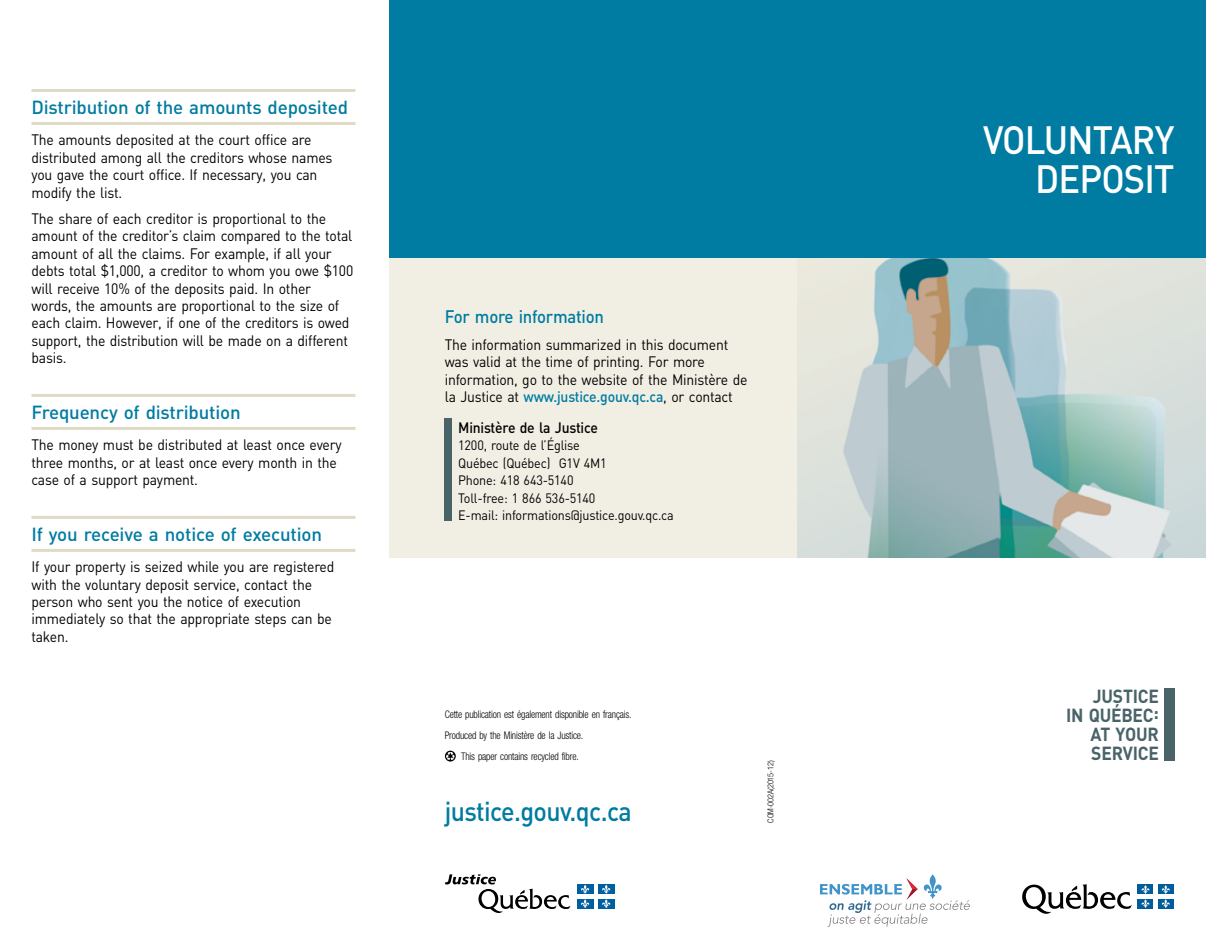
<style>
.page{position:relative;width:1206px;height:945px;background:#fff}
.page>*{position:absolute;margin:0;border:0;box-sizing:border-box;transform-origin:0 0}
.t1{font:500 39px/39px "DIN";letter-spacing:-.025em;color:#fff;text-align:right;scale:.93 1}
.t2{font:500 27px "DIN";letter-spacing:-.025em;color:#007ba1;scale:.93 1}
.t3{font:500 18.75px "DIN";letter-spacing:-.01em;color:#007ba1}
.t4{font:700 18.75px/18.9px "DIN";letter-spacing:-.015em;color:#496369;text-align:right;scale:.93 1}
.t5{font:500 18px "DIN";letter-spacing:-.015em;color:#007ba1;scale:.93 1}
.t6{font:15px/17.4px "DIN";letter-spacing:-.015em;color:#000;scale:.93 1}
.t7{font:500 15px "DIN";letter-spacing:-.015em;color:#000;scale:.93 1}
.t8{font:13.5px/17.4px "DIN";letter-spacing:-.015em;color:#000;scale:.93 1}
.t9{font:300 condensed 10.5px "Helvetica Neue";letter-spacing:-.015em;color:#000;scale:.93 1}
.t10{font:300 condensed 8.25px "Helvetica Neue";letter-spacing:-.01em;color:#000}
.s1{font-weight:500;color:#007ba1}
</style>
<div class="page">
<svg style="left:389px;top:0;width:1px;height:558px"></svg>
<svg style="left:445px;top:751px;width:11px;height:11px"></svg>
<img style="left:797px;top:257px;width:409px;height:301px">
<div style="left:390px;top:256px;width:407px;height:302px;background:#f1efe4"></div>
<div style="left:390px;top:0;width:816px;height:257px;background:#007ba1"></div>
<hr style="left:32px;top:89px;width:324px;height:3px;background:#e0dbc5">
<hr style="left:32px;top:122px;width:324px;height:3px;background:#e0dbc5">
<hr style="left:32px;top:394px;width:324px;height:3px;background:#e0dbc5">
<hr style="left:32px;top:427px;width:324px;height:3px;background:#e0dbc5">
<hr style="left:32px;top:516px;width:324px;height:3px;background:#e0dbc5">
<hr style="left:32px;top:549px;width:324px;height:3px;background:#e0dbc5">
<svg style="left:1022px;top:884px;width:110px;height:30px"></svg>
<div style="left:1138px;top:885px;width:15px;height:9px;background:#005c9b"></div>
<div style="left:1158px;top:885px;width:16px;height:9px;background:#005c9b"></div>
<div style="left:1158px;top:899px;width:16px;height:9px;background:#005c9b"></div>
<div style="left:1138px;top:899px;width:15px;height:9px;background:#005c9b"></div>
<svg style="left:1162px;top:885px;width:8px;height:23px"></svg>
<svg style="left:1141px;top:885px;width:9px;height:23px"></svg>
<div style="left:444px;top:418px;width:8px;height:103px;background:#496369"></div>
<div style="left:1164px;top:688px;width:10px;height:73px;background:#496369"></div>
<svg style="left:820px;top:874px;width:150px;height:53px"></svg>
<svg style="left:445px;top:874px;width:126px;height:39px"></svg>
<div style="left:577px;top:884px;width:16px;height:10px;background:#005f9f"></div>
<div style="left:598px;top:884px;width:16px;height:10px;background:#005f9f"></div>
<div style="left:577px;top:899px;width:16px;height:10px;background:#005f9f"></div>
<svg style="left:581px;top:885px;width:8px;height:23px"></svg>
<div style="left:598px;top:899px;width:16px;height:10px;background:#005f9f"></div>
<svg style="left:602px;top:885px;width:9px;height:23px"></svg>
<h2 class="t3" style="left:32px;top:96px;width:318px">Distribution of the amounts deposited</h2>
<p class="t6" style="left:32px;top:131px;width:325px">The amounts deposited at the court office are distributed among all the creditors whose names you gave the court office. If necessary, you can modify the list.</p>
<p class="t6" style="left:32px;top:210px;width:348px">The share of each creditor is proportional to the amount of the creditor’s claim compared to the total amount of all the claims. For example, if all your debts total $1,000, a creditor to whom you owe $100 will receive 10% of the deposits paid. In other words, the amounts are proportional to the size of each claim. However, if one of the creditors is owed support, the distribution will be made on a different basis.</p>
<h2 class="t3" style="left:32px;top:401px;width:211px">Frequency of distribution</h2>
<p class="t6" style="left:32px;top:436px;width:335px">The money must be distributed at least once every three months, or at least once every month in the case of a support payment.</p>
<h2 class="t3" style="left:32px;top:523px;width:292px">If you receive a notice of execution</h2>
<p class="t6" style="left:32px;top:558px;width:327px">If your property is seized while you are registered with the voluntary deposit service, contact the person who sent you the notice of execution immediately so that the appropriate steps can be taken.</p>
<h2 class="t5" style="left:445px;top:305px;width:173px">For more information</h2>
<p class="t6" style="left:445px;top:335px;width:327px">The information summarized in this document was valid at the time of printing. For more information, go to the website of the Ministère de la Justice at <span class="s1">www.justice.gouv.qc.ca</span>, or contact</p>
<p class="t7" style="left:458px;top:418px;width:152px">Ministère de la Justice</p>
<p class="t8" style="left:458px;top:436px;width:233px">1200, route de l’Église<br>Québec (Québec) G1V 4M1<br>Phone: 418 643-5140<br>Toll-free: 1 866 536-5140<br>E-mail: informations@justice.gouv.qc.ca</p>
<p class="t9" style="left:445px;top:708px;width:202px">Cette publication est également disponible en français.</p>
<p class="t9" style="left:445px;top:729px;width:150px">Produced by the Ministère de la Justice.</p>
<p class="t9" style="left:461px;top:750px;width:128px">This paper contains recycled fibre.</p>
<h2 class="t2" style="left:445px;top:794px;width:203px">justice.gouv.qc.ca</h2>
<p class="t10" style="left:766px;top:823px;width:64px;rotate:-90deg">COM-002A(2015-12)</p>
<h1 class="t1" style="left:983px;top:119px;width:207px">VOLUNTARY<br>DEPOSIT</h1>
<p class="t4" style="left:1066px;top:686px;width:101px">JUSTICE<br>IN QUÉBEC:<br>AT YOUR<br>SERVICE</p>
</div>
